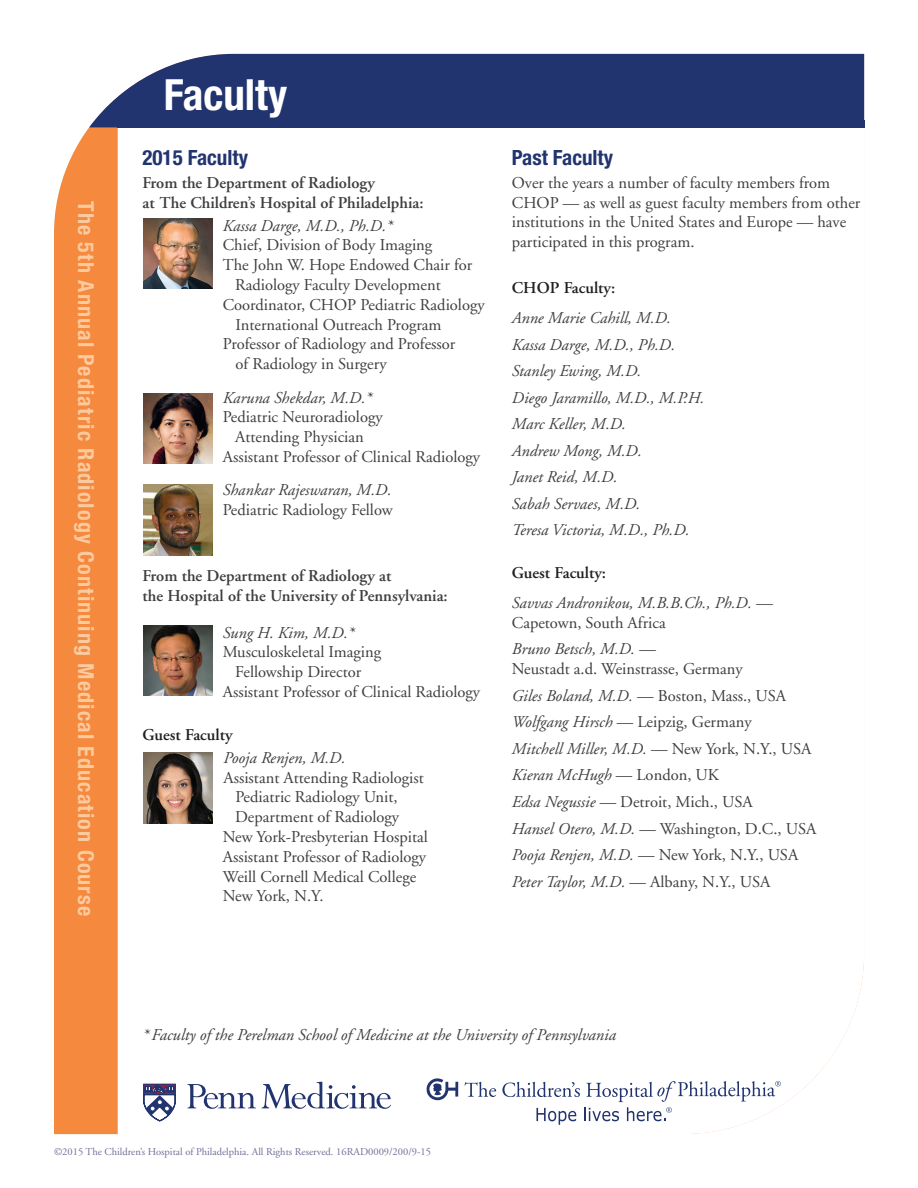
<style>
.page{position:relative;width:918px;height:1188px;background:#fff}
.page>*{position:absolute;margin:0;border:0;box-sizing:border-box;transform-origin:0 0}
.t1{font:700 condensed 43.05px "Helvetica Neue";color:#fff}
.t2{font:700 condensed 22.05px "Helvetica Neue";letter-spacing:.05em;color:#fcca9f}
.t3{font:700 condensed 21px "Helvetica Neue";color:#22346f}
.t4{font:16.5px/26.5px "Adobe Garamond";color:#3e3e3f}
.t5{font:italic 16.5px/26.5px "Adobe Garamond";color:#3e3e3f}
.t6{font:600 16.5px/19.8px "Adobe Garamond";color:#3e3e3f}
.t7{font:600 16.5px "Adobe Garamond";color:#231f20}
.t8{font:10.5px "Adobe Garamond";color:#6f6f98}
.s1{font-style:italic}
</style>
<div class="page">
<div style="left:54px;top:127px;width:64px;height:1007px;background:#f5893d"></div>
<div style="left:89px;top:54px;width:775px;height:73px;background:#22346f"></div>
<div style="left:118px;top:120px;width:746px;height:7px;background:#22346f"></div>
<svg style="left:262px;top:1082px;width:129px;height:27px"></svg>
<svg style="left:143px;top:1083px;width:113px;height:39px"></svg>
<svg style="left:426px;top:1078px;width:32px;height:23px"></svg>
<svg style="left:464px;top:1082px;width:32px;height:15px"></svg>
<svg style="left:502px;top:1081px;width:279px;height:44px"></svg>
<img style="left:143px;top:393px;width:69px;height:71px">
<img style="left:143px;top:218px;width:69px;height:71px">
<img style="left:143px;top:485px;width:69px;height:70px">
<img style="left:143px;top:625px;width:69px;height:71px">
<img style="left:143px;top:753px;width:69px;height:71px">
<h2 class="t2" style="left:99px;top:201px;width:716px;rotate:90deg">The 5th Annual Pediatric Radiology Continuing Medical Education Course</h2>
<h1 class="t1" style="left:164px;top:69px;width:125px">Faculty</h1>
<p class="t3" style="left:142px;top:145px;width:107px">2015 Faculty</p>
<p class="t6" style="left:142px;top:173px;width:283px">From the Department of Radiology<br>at The Children’s Hospital of Philadelphia:</p>
<p class="t5" style="left:223px;top:213px;width:172px">Kassa Darge, M.D., Ph.D.*</p>
<p class="t4" style="left:223px;top:232px;width:211px">Chief, Division of Body Imaging</p>
<p class="t4" style="left:223px;top:252px;width:251px">The John W. Hope Endowed Chair for</p>
<p class="t4" style="left:235px;top:272px;width:207px">Radiology Faculty Development</p>
<p class="t4" style="left:223px;top:292px;width:263px">Coordinator, CHOP Pediatric Radiology</p>
<p class="t4" style="left:235px;top:312px;width:208px">International Outreach Program</p>
<p class="t4" style="left:223px;top:331px;width:234px">Professor of Radiology and Professor</p>
<p class="t4" style="left:235px;top:351px;width:153px">of Radiology in Surgery</p>
<p class="t5" style="left:223px;top:385px;width:151px">Karuna Shekdar, M.D.*</p>
<p class="t4" style="left:223px;top:404px;width:161px">Pediatric Neuroradiology</p>
<p class="t4" style="left:235px;top:424px;width:130px">Attending Physician</p>
<p class="t4" style="left:223px;top:444px;width:259px">Assistant Professor of Clinical Radiology</p>
<p class="t5" style="left:223px;top:477px;width:170px">Shankar Rajeswaran, M.D.</p>
<p class="t4" style="left:223px;top:497px;width:171px">Pediatric Radiology Fellow</p>
<p class="t6" style="left:142px;top:566px;width:307px">From the Department of Radiology at<br>the Hospital of the University of Pennsylvania:</p>
<p class="t5" style="left:223px;top:620px;width:133px">Sung H. Kim, M.D.*</p>
<p class="t4" style="left:223px;top:639px;width:160px">Musculoskeletal Imaging</p>
<p class="t4" style="left:235px;top:659px;width:128px">Fellowship Director</p>
<p class="t4" style="left:223px;top:679px;width:259px">Assistant Professor of Clinical Radiology</p>
<p class="t7" style="left:142px;top:726px;width:91px">Guest Faculty</p>
<p class="t5" style="left:223px;top:745px;width:124px">Pooja Renjen, M.D.</p>
<p class="t4" style="left:223px;top:765px;width:202px">Assistant Attending Radiologist</p>
<p class="t4" style="left:235px;top:784px;width:164px">Pediatric Radiology Unit,</p>
<p class="t4" style="left:235px;top:804px;width:165px">Department of Radiology</p>
<p class="t4" style="left:223px;top:824px;width:207px">New York-Presbyterian Hospital</p>
<p class="t4" style="left:223px;top:844px;width:205px">Assistant Professor of Radiology</p>
<p class="t4" style="left:223px;top:864px;width:195px">Weill Cornell Medical College</p>
<p class="t4" style="left:223px;top:883px;width:102px">New York, N.Y.</p>
<p class="t3" style="left:512px;top:145px;width:103px">Past Faculty</p>
<p class="t4" style="left:512px;top:173px;width:350px;line-height:19.8px">Over the years a number of faculty members from CHOP — as well as guest faculty members from other institutions in the United States and Europe — have participated in this program.</p>
<p class="t7" style="left:512px;top:279px;width:105px">CHOP Faculty:</p>
<p class="t5" style="left:512px;top:305px;width:194px">Anne Marie Cahill, M.D.<br>Kassa Darge, M.D., Ph.D.<br>Stanley Ewing, M.D.<br>Diego Jaramillo, M.D., M.P.H.<br>Marc Keller, M.D.<br>Andrew Mong, M.D.<br>Janet Reid, M.D.<br>Sabah Servaes, M.D.<br>Teresa Victoria, M.D., Ph.D.</p>
<p class="t7" style="left:512px;top:564px;width:96px">Guest Faculty:</p>
<p class="t5" style="left:512px;top:590px;width:262px">Savvas Andronikou, M.B.B.Ch., Ph.D. —</p>
<p class="t4" style="left:512px;top:610px;width:155px">Capetown, South Africa</p>
<p class="t5" style="left:512px;top:637px;width:145px">Bruno Betsch, M.D. —</p>
<p class="t4" style="left:512px;top:656px;width:306px">Neustadt a.d. Weinstrasse, Germany<br><span class="s1">Giles Boland, M.D.</span> — Boston, Mass., USA <span class="s1">Wolfgang Hirsch</span> — Leipzig, Germany<br><span class="s1">Mitchell Miller, M.D.</span> — New York, N.Y., USA <span class="s1">Kieran McHugh</span> — London, UK<br><span class="s1">Edsa Negussie</span> — Detroit, Mich., USA<br><span class="s1">Hansel Otero, M.D.</span> — Washington, D.C., USA <span class="s1">Pooja Renjen, M.D.</span> — New York, N.Y., USA <span class="s1">Peter Taylor, M.D.</span> — Albany, N.Y., USA</p>
<p class="t5" style="left:142px;top:1022px;width:475px">* Faculty of the Perelman School of Medicine at the University of Pennsylvania</p>
<p class="t8" style="left:54px;top:1146px;width:378px">©2015 The Children’s Hospital of Philadelphia. All Rights Reserved. 16RAD0009/200/9-15</p>
</div>
